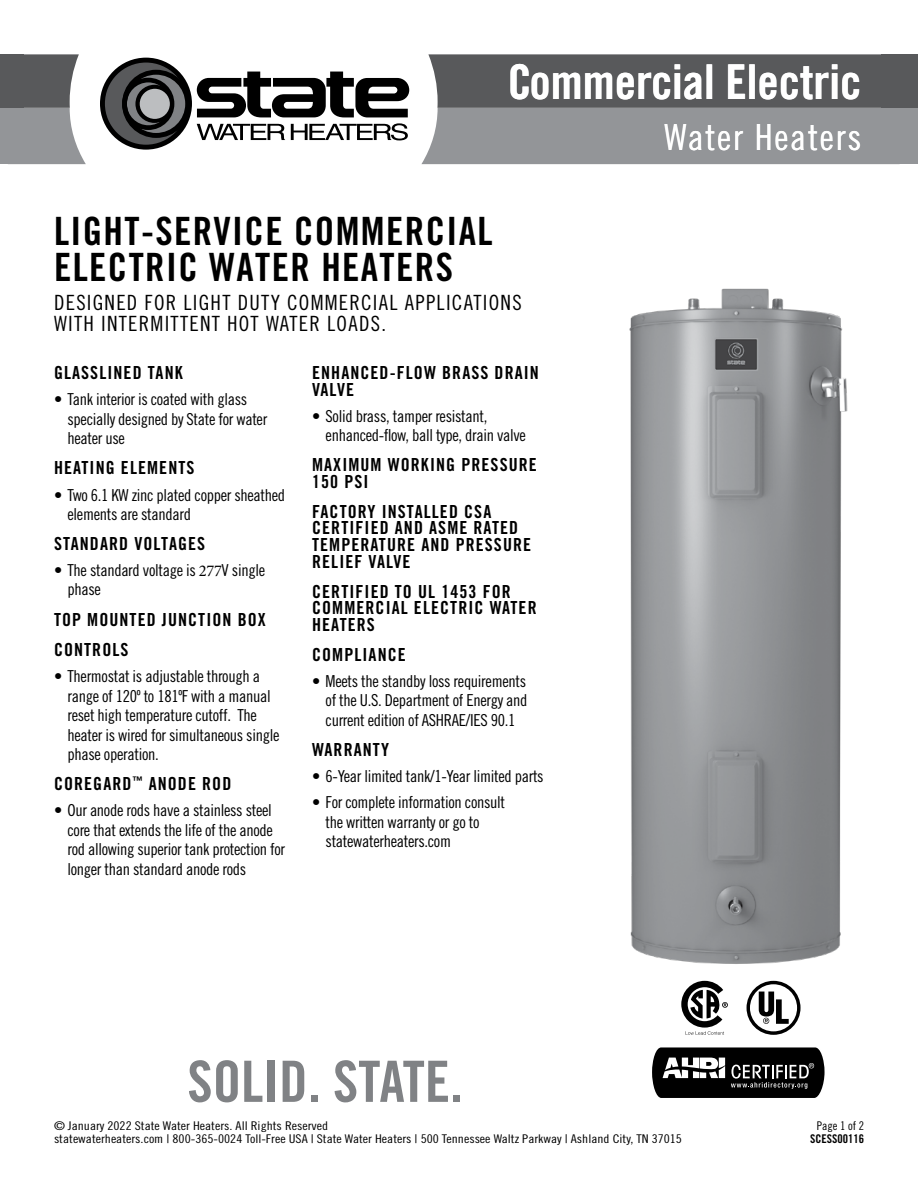
<style>
.page{position:relative;width:918px;height:1188px;background:#fff}
.page>*{position:absolute;margin:0;border:0;box-sizing:border-box;transform-origin:0 0}
.t1{font:57px "Trade Gothic LT Std Bd Cn 20";color:#808285}
.t2{font:48px "Trade Gothic LT Std Bd Cn 20";color:#fff}
.t3{font:39px/36px "Trade Gothic LT Std Bd Cn 20";letter-spacing:.035em;color:#000}
.t4{font:36px "Trade Gothic LT Std Cn 18";letter-spacing:.05em;color:#fff}
.t5{font:21px/21px "Trade Gothic LT Std Cn 18";letter-spacing:.06em;color:#000}
.t6{font:18px/16.5px "Trade Gothic LT Std Bd Cn 20";letter-spacing:.06em;color:#000}
.t7{font:16.5px/19.5px "Trade Gothic LT Std Cn 18";letter-spacing:-.02em;color:#000}
.t8{font:12px/13.5px "Trade Gothic LT Std Cn 18";color:#000;scale:1.14 1}
.t9{font:12px "Trade Gothic LT Std Bd Cn 20";color:#000}
.t10{font:12px "Trade Gothic LT Std Cn 18";color:#000}
.s1{font-family:"Minion Pro"}
</style>
<div class="page">
<svg style="left:102px;top:60px;width:89px;height:87px"></svg>
<svg style="left:197px;top:72px;width:212px;height:45px"></svg>
<svg style="left:197px;top:124px;width:88px;height:16px"></svg>
<svg style="left:291px;top:123px;width:117px;height:17px"></svg>
<div style="left:139px;top:88px;width:32px;height:32px;background:#bcbec0;border-radius:50%"></div>
<div style="left:138px;top:87px;width:34px;height:34px;border:2px solid #000;border-radius:50%"></div>
<svg style="left:23px;top:54px;width:63px;height:110px"></svg>
<svg style="left:421px;top:54px;width:460px;height:110px;background:#7b7c7e"></svg>
<div style="left:0;top:108px;width:23px;height:56px;background:#939598"></div>
<div style="left:0;top:54px;width:23px;height:54px;background:#58595b"></div>
<div style="left:881px;top:108px;width:37px;height:56px;background:#939598"></div>
<div style="left:881px;top:54px;width:37px;height:54px;background:#58595b"></div>
<svg style="left:681px;top:981px;width:47px;height:54px"></svg>
<svg style="left:652px;top:1047px;width:173px;height:51px;background:#303030"></svg>
<svg style="left:747px;top:981px;width:54px;height:54px"></svg>
<img style="left:629px;top:288px;width:219px;height:676px">
<h2 class="t2" style="left:508px;top:53px;width:355px">Commercial Electric</h2>
<h3 class="t4" style="left:665px;top:116px;width:198px">Water Heaters</h3>
<h2 class="t2" style="left:758px;top:53px;width:23px">e</h2>
<h3 class="t3" style="left:54px;top:213px;width:440px">LIGHT-SERVICE COMMERCIAL<br>ELECTRIC WATER HEATERS</h3>
<p class="t5" style="left:54px;top:292px;width:469px">DESIGNED FOR LIGHT DUTY COMMERCIAL APPLICATIONS<br>WITH INTERMITTENT HOT WATER LOADS.</p>
<p class="t6" style="left:54px;top:364px;width:130px">GLASSLINED TANK</p>
<p class="t7" style="left:67px;top:390px;width:201px;text-indent:-13px">• Tank interior is coated with glass specially designed by State for water heater use</p>
<p class="t6" style="left:54px;top:460px;width:142px">HEATING ELEMENTS</p>
<p class="t7" style="left:67px;top:485px;width:219px;text-indent:-13px">• Two 6.1 KW zinc plated copper sheathed elements are standard</p>
<p class="t6" style="left:54px;top:535px;width:153px">STANDARD VOLTAGES</p>
<p class="t7" style="left:67px;top:561px;width:199px;line-height:18.6px;text-indent:-13px">• The standard voltage is <span class="s1">277</span>V single phase</p>
<p class="t6" style="left:54px;top:604px;width:213px;line-height:30px">TOP MOUNTED JUNCTION BOX<br>CONTROLS</p>
<p class="t7" style="left:67px;top:666px;width:213px;text-indent:-13px">• Thermostat is adjustable through a range of 120º to 181ºF with a manual reset high temperature cutoff. The heater is wired for simultaneous single phase operation.</p>
<p class="t6" style="left:54px;top:775px;width:179px">COREGARD<sup>™</sup> ANODE ROD</p>
<p class="t7" style="left:67px;top:801px;width:219px;text-indent:-13px">• Our anode rods have a stainless steel core that extends the life of the anode rod allowing superior tank protection for longer than standard anode rods</p>
<p class="t6" style="left:312px;top:364px;width:228px">ENHANCED-FLOW BRASS DRAIN<br>VALVE</p>
<p class="t7" style="left:326px;top:406px;width:202px;text-indent:-13px">• Solid brass, tamper resistant, enhanced-flow, ball type, drain valve</p>
<p class="t6" style="left:312px;top:457px;width:226px">MAXIMUM WORKING PRESSURE<br>150 PSI</p>
<p class="t6" style="left:312px;top:503px;width:221px">FACTORY INSTALLED CSA<br>CERTIFIED AND ASME RATED<br>TEMPERATURE AND PRESSURE<br>RELIEF VALVE</p>
<p class="t6" style="left:312px;top:583px;width:226px">CERTIFIED TO UL 1453 FOR<br>COMMERCIAL ELECTRIC WATER<br>HEATERS</p>
<p class="t6" style="left:312px;top:646px;width:95px">COMPLIANCE</p>
<p class="t7" style="left:326px;top:671px;width:203px;text-align:justify;text-indent:-13px">• Meets the standby loss requirements of the U.S. Department of Energy and current edition of ASHRAE/IES 90.1</p>
<p class="t6" style="left:312px;top:741px;width:78px">WARRANTY</p>
<p class="t7" style="left:312px;top:766px;width:233px">• 6-Year limited tank/1-Year limited parts</p>
<p class="t7" style="left:326px;top:792px;width:181px;text-indent:-13px">• For complete information consult the written warranty or go to statewaterheaters.com</p>
<h1 class="t1" style="left:187px;top:1047px;width:277px">SOLID. STATE.</h1>
<p class="t8" style="left:54px;top:1119px;width:552px">© January 2022 State Water Heaters. All Rights Reserved<br>statewaterheaters.com | 800-365-0024 Toll-Free USA | State Water Heaters | 500 Tennessee Waltz Parkway | Ashland City, TN 37015</p>
<p class="t10" style="left:817px;top:1118px;width:49px">Page 1 of 2</p>
<p class="t9" style="left:810px;top:1132px;width:55px">SCESS00116</p>
</div>
